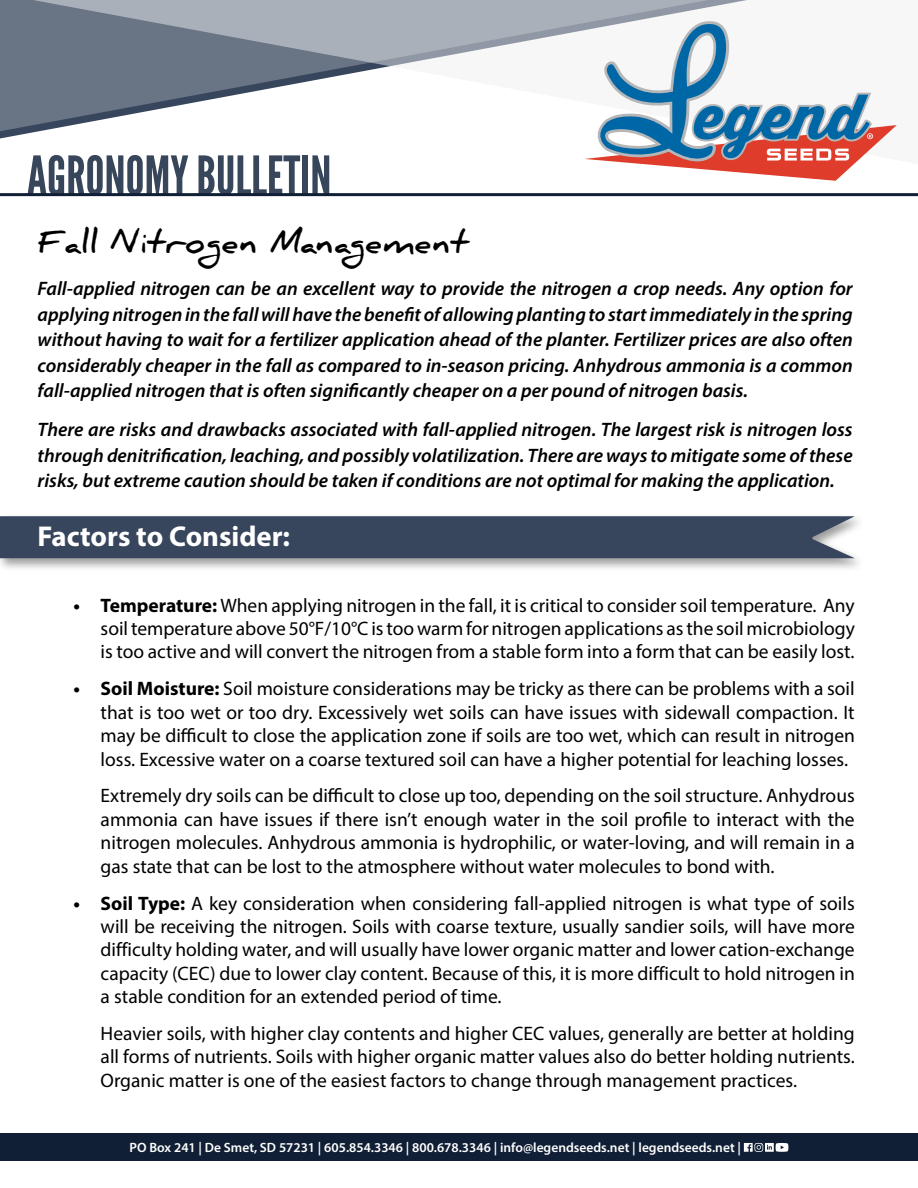
<style>
.page{position:relative;width:918px;height:1188px;background:#fff}
.page>*{position:absolute;margin:0;border:0;box-sizing:border-box;transform-origin:0 0}
.t1{font:53.4px "League Gothic";color:#38465c}
.t2{font:700 31.5px "Daniel";color:#000}
.t3{font:700 28.8px "Myriad Pro";color:#fff}
.t4{font:19.5px/23.4px "Myriad Pro";color:#000;text-align:justify}
.t5{font:italic 600 19.5px/25.5px "Myriad Pro";color:#000;text-align:justify}
.t6{font:600 13.5px "Myriad Pro";color:#fff}
.s1{font-weight:700}
</style>
<div class="page">
<hr style="left:0;top:193px;width:918px;height:3px;background:#101f35">
<svg style="left:0;top:0;width:747px;height:139px"></svg>
<div style="left:0;top:1134px;width:918px;height:27px;background:#101f35"></div>
<svg style="left:744px;top:1143px;width:44px;height:9px"></svg>
<div style="left:0;top:512px;width:866px;height:60px;background:#000;opacity:.4"></div>
<div style="left:0;top:516px;width:855px;height:42px;background:#38465d"></div>
<svg style="left:584px;top:21px;width:313px;height:160px"></svg>
<p class="t1" style="left:27px;top:144px;width:306px">AGRONOMY BULLETIN</p>
<p class="t2" style="left:38px;top:224px;width:433px">Fall Nitrogen Management</p>
<p class="t5" style="left:38px;top:276px;width:817px">Fall-applied nitrogen can be an excellent way to provide the nitrogen a crop needs. Any option for applying nitrogen in the fall will have the benefit of allowing planting to start immediately in the spring without having to wait for a fertilizer application ahead of the planter. Fertilizer prices are also often considerably cheaper in the fall as compared to in-season pricing. Anhydrous ammonia is a common fall-applied nitrogen that is often significantly cheaper on a per pound of nitrogen basis.</p>
<p class="t5" style="left:38px;top:417px;width:817px">There are risks and drawbacks associated with fall-applied nitrogen. The largest risk is nitrogen loss through denitrification, leaching, and possibly volatilization. There are ways to mitigate some of these risks, but extreme caution should be taken if conditions are not optimal for making the application.</p>
<p class="t3" style="left:38px;top:517px;width:254px">Factors to Consider:</p>
<p class="t4" style="left:101px;top:593px;width:756px;text-indent:-27px"><span class="s1">• Temperature:</span> When applying nitrogen in the fall, it is critical to consider soil temperature. Any soil temperature above 50°F/10°C is too warm for nitrogen applications as the soil microbiology is too active and will convert the nitrogen from a stable form into a form that can be easily lost.</p>
<p class="t4" style="left:101px;top:677px;width:756px;text-indent:-27px"><span class="s1">• Soil Moisture:</span> Soil moisture considerations may be tricky as there can be problems with a soil that is too wet or too dry. Excessively wet soils can have issues with sidewall compaction. It may be difficult to close the application zone if soils are too wet, which can result in nitrogen loss. Excessive water on a coarse textured soil can have a higher potential for leaching losses.</p>
<p class="t4" style="left:101px;top:784px;width:756px">Extremely dry soils can be difficult to close up too, depending on the soil structure. Anhydrous ammonia can have issues if there isn’t enough water in the soil profile to interact with the nitrogen molecules. Anhydrous ammonia is hydrophilic, or water-loving, and will remain in a gas state that can be lost to the atmosphere without water molecules to bond with.</p>
<p class="t4" style="left:101px;top:891px;width:756px;text-indent:-27px"><span class="s1">• Soil Type:</span> A key consideration when considering fall-applied nitrogen is what type of soils will be receiving the nitrogen. Soils with coarse texture, usually sandier soils, will have more difficulty holding water, and will usually have lower organic matter and lower cation-exchange capacity (CEC) due to lower clay content. Because of this, it is more difficult to hold nitrogen in a stable condition for an extended period of time.</p>
<p class="t4" style="left:101px;top:1022px;width:756px">Heavier soils, with higher clay contents and higher CEC values, generally are better at holding all forms of nutrients. Soils with higher organic matter values also do better holding nutrients.<br>Organic matter is one of the easiest factors to change through management practices.</p>
<p class="t6" style="left:130px;top:1139px;width:613px">PO Box 241 | De Smet, SD 57231 | 605.854.3346 | 800.678.3346 | info@legendseeds.net | legendseeds.net |</p>
</div>
